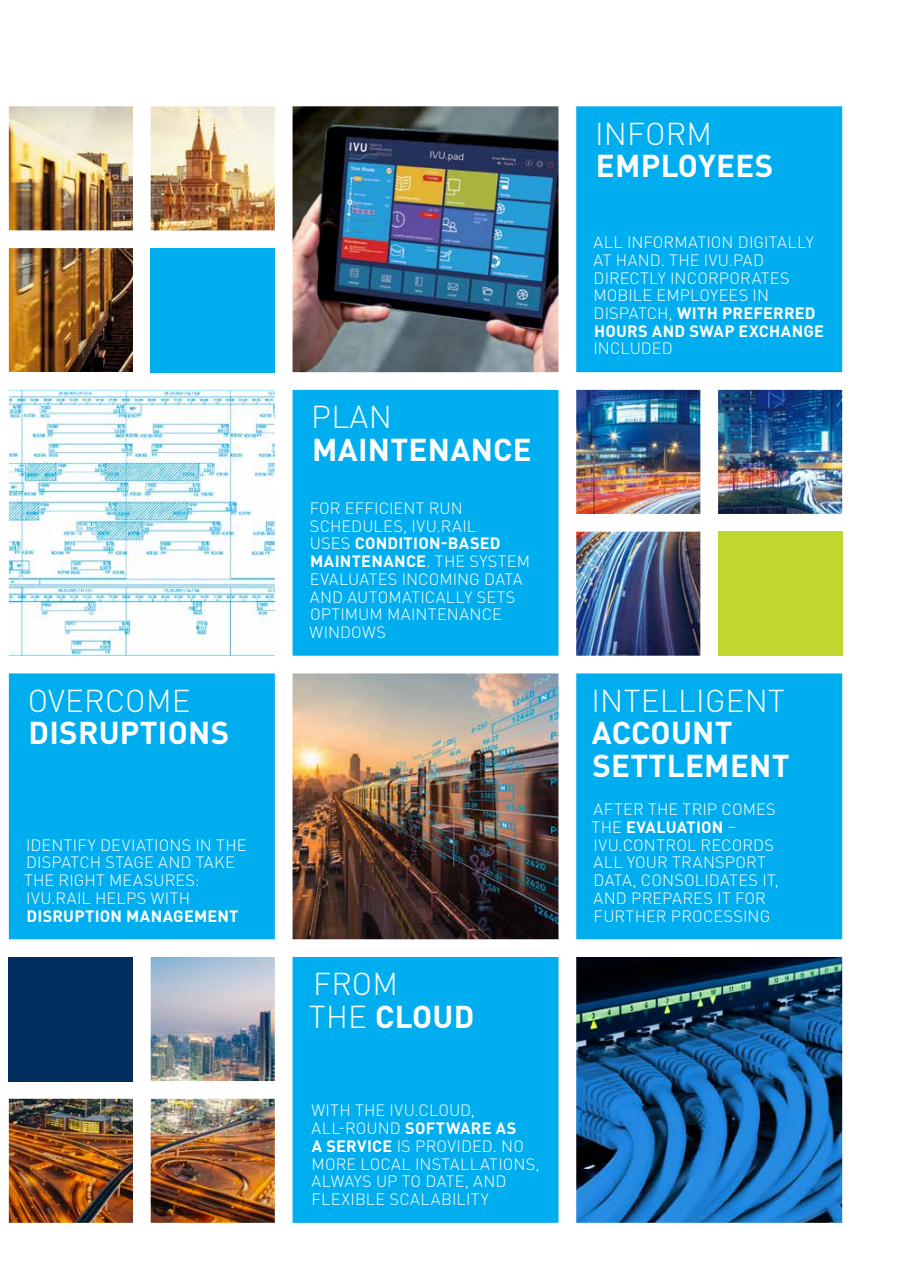
<style>
.page{position:relative;width:922px;height:1276px;background:#fff}
.page>*{position:absolute;margin:0;border:0;box-sizing:border-box;transform-origin:0 0}
.t1{font:700 31.25px/32.5px "DIN Pro";letter-spacing:.01em;color:#fff}
.t2{font:300 31.25px/32.5px "DIN Pro";letter-spacing:.01em;color:#fff}
.t3{font:300 16.25px/17.8px "DINOT";letter-spacing:.01em;color:#fff}
.t4{font:700 16.25px "DINOT";letter-spacing:.01em;color:#fff}
.s1{font-weight:700}
</style>
<div class="page">
<div style="left:576px;top:673px;width:266px;height:266px;background:#00aeef"></div>
<img style="left:9px;top:390px;width:266px;height:266px">
<img style="left:576px;top:957px;width:266px;height:265px">
<div style="left:292px;top:390px;width:266px;height:266px;background:#00aeef"></div>
<div style="left:292px;top:957px;width:266px;height:265px;background:#00aeef"></div>
<div style="left:9px;top:673px;width:266px;height:266px;background:#00aeef"></div>
<img style="left:9px;top:957px;width:266px;height:265px">
<div style="left:9px;top:957px;width:124px;height:124px;background:#002e5e"></div>
<img style="left:576px;top:390px;width:266px;height:266px">
<div style="left:718px;top:531px;width:124px;height:125px;background:#bfd730"></div>
<img style="left:9px;top:106px;width:266px;height:266px">
<div style="left:151px;top:248px;width:124px;height:124px;background:#00aeef"></div>
<img style="left:292px;top:673px;width:266px;height:266px">
<div style="left:576px;top:106px;width:266px;height:266px;background:#00aeef"></div>
<img style="left:292px;top:106px;width:266px;height:266px">
<h1 class="t2" style="left:28px;top:681px;width:164px">OVERCOME</h1>
<h1 class="t1" style="left:28px;top:713px;width:202px">DISRUPTIONS</h1>
<p class="t3" style="left:24px;top:836px;width:224px">IDENTIFY DEVIATIONS IN THE<br>DISPATCH STAGE AND TAKE<br>THE RIGHT MEASURES:<br>IVU.RAIL HELPS WITH</p>
<p class="t4" style="left:27px;top:905px;width:213px">DISRUPTION MANAGEMENT</p>
<h1 class="t2" style="left:311px;top:398px;width:82px">PLAN</h1>
<h1 class="t1" style="left:312px;top:429px;width:221px">MAINTENANCE</h1>
<p class="t3" style="left:309px;top:499px;width:222px">FOR EFFICIENT RUN<br>SCHEDULES, IVU.RAIL<br>USES <span class="s1">CONDITION-BASED<br>MAINTENANCE</span>. THE SYSTEM<br>EVALUATES INCOMING DATA<br>AND AUTOMATICALLY SETS<br>OPTIMUM MAINTENANCE<br>WINDOWS</p>
<h1 class="t2" style="left:309px;top:965px;width:167px">FROM<br>THE <span class="s1">CLOUD</span></h1>
<p class="t3" style="left:311px;top:1101px;width:230px">WITH THE IVU.CLOUD,<br>ALL-ROUND <span class="s1">SOFTWARE AS<br>A SERVICE</span> IS PROVIDED. NO<br>MORE LOCAL INSTALLATIONS,<br>ALWAYS UP TO DATE, AND<br>FLEXIBLE SCALABILITY</p>
<h1 class="t2" style="left:595px;top:114px;width:119px">INFORM</h1>
<h1 class="t1" style="left:595px;top:146px;width:179px">EMPLOYEES</h1>
<p class="t3" style="left:593px;top:233px;width:232px">ALL INFORMATION DIGITALLY<br>AT HAND. THE IVU.PAD<br>DIRECTLY INCORPORATES<br>MOBILE EMPLOYEES IN<br>DISPATCH, <span class="s1">WITH PREFERRED<br>HOURS AND SWAP EXCHANGE</span></p>
<p class="t3" style="left:593px;top:339px;width:81px">INCLUDED</p>
<h1 class="t2" style="left:591px;top:681px;width:195px">INTELLIGENT</h1>
<h1 class="t1" style="left:591px;top:713px;width:199px">ACCOUNT<br>SETTLEMENT</h1>
<p class="t3" style="left:591px;top:800px;width:189px">AFTER THE TRIP COMES<br>THE <span class="s1">EVALUATION</span> –<br>IVU.CONTROL RECORDS<br>ALL YOUR TRANSPORT<br>DATA, CONSOLIDATES IT,<br>AND PREPARES IT FOR<br>FURTHER PROCESSING</p>
</div>
